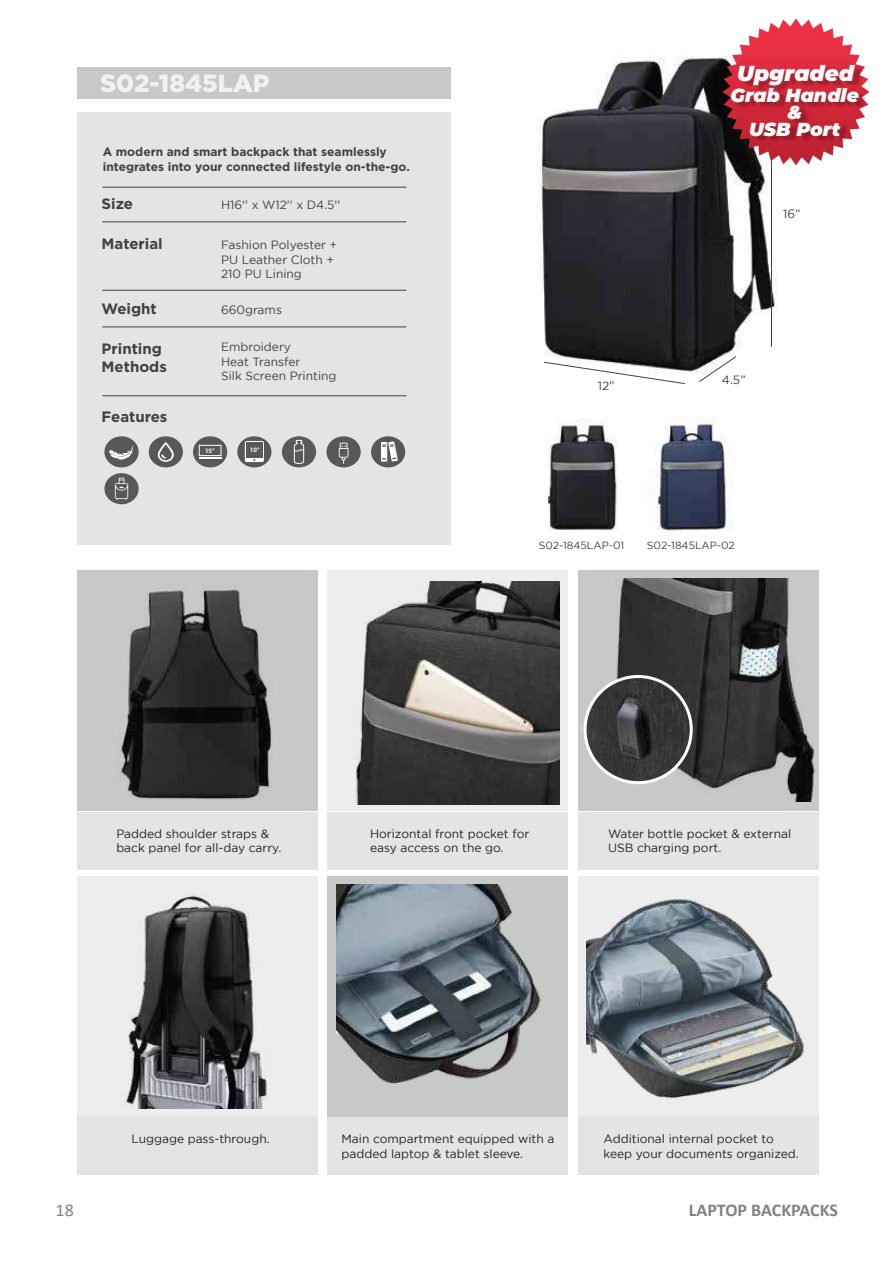
<style>
.page{position:relative;width:893px;height:1263px;background:#fff}
.page>*{position:absolute;margin:0;border:0;box-sizing:border-box;transform-origin:0 0}
.t1{font:900 24.9px "Gotham";color:#f1f1f2}
.t2{font:italic 900 21.6px "Montserrat";color:#fff}
.t3{font:italic 900 18.75px/17px "Montserrat";color:#fff;text-align:center}
.t4{font:700 18px "Calibri";letter-spacing:-.005em;color:#808285}
.t5{font:18px "Calibri";color:#808285}
.t6{font:700 15px/18px "Gotham";color:#414042}
.t7{font:12px/14.4px "Gotham";color:#231f20}
.t8{font:12px/14.4px "Gotham";color:#414042}
.t9{font:700 12px/14.4px "Gotham";color:#414042}
.t10{font:10.5px "Gotham";color:#414042}
.t11{font:700 condensed 6.15px "Roboto";color:#fff;scale:1.1 1}
</style>
<div class="page">
<div style="left:77px;top:570px;width:241px;height:241px;background:#c7c9c7"></div>
<div style="left:327px;top:570px;width:241px;height:241px;background:#eeeded"></div>
<div style="left:578px;top:570px;width:241px;height:241px;background:#c7c9c7"></div>
<div style="left:77px;top:812px;width:241px;height:57px;background:#e3e5e4"></div>
<div style="left:327px;top:812px;width:241px;height:57px;background:#e3e5e4"></div>
<div style="left:578px;top:812px;width:241px;height:57px;background:#e3e5e4"></div>
<div style="left:77px;top:876px;width:241px;height:241px;background:#eeeded"></div>
<div style="left:327px;top:876px;width:241px;height:241px;background:#c7c9c7"></div>
<div style="left:578px;top:876px;width:241px;height:241px;background:#eeeded"></div>
<div style="left:77px;top:1118px;width:241px;height:57px;background:#e3e5e4"></div>
<div style="left:327px;top:1118px;width:241px;height:57px;background:#e3e5e4"></div>
<div style="left:578px;top:1118px;width:241px;height:57px;background:#e3e5e4"></div>
<div style="left:77px;top:67px;width:373px;height:32px;background:#c7c9c7"></div>
<div style="left:77px;top:113px;width:373px;height:432px;background:#e3e5e4"></div>
<hr style="left:103px;top:187px;width:303px;height:1px;background:#414042">
<hr style="left:103px;top:221px;width:303px;height:1px;background:#414042">
<hr style="left:103px;top:290px;width:303px;height:1px;background:#414042">
<hr style="left:103px;top:327px;width:303px;height:1px;background:#414042">
<hr style="left:103px;top:395px;width:303px;height:1px;background:#414042">
<div style="left:282px;top:436px;width:34px;height:31px;background:#58595b;border-radius:50%"></div>
<svg style="left:294px;top:440px;width:11px;height:24px"></svg>
<div style="left:104px;top:436px;width:35px;height:31px;background:#58585b;border-radius:50%"></div>
<svg style="left:109px;top:446px;width:24px;height:14px"></svg>
<div style="left:149px;top:436px;width:34px;height:31px;background:#58585b;border-radius:50%"></div>
<svg style="left:157px;top:442px;width:17px;height:20px"></svg>
<svg style="left:193px;top:436px;width:34px;height:31px"></svg>
<div style="left:199px;top:445px;width:22px;height:11px;border:1px solid #fff"></div>
<svg style="left:199px;top:457px;width:22px;height:1px"></svg>
<div style="left:371px;top:436px;width:34px;height:31px;background:#58585b;border-radius:50%"></div>
<svg style="left:381px;top:441px;width:17px;height:21px"></svg>
<div style="left:237px;top:436px;width:34px;height:31px;background:#58585b;border-radius:50%"></div>
<svg style="left:245px;top:441px;width:19px;height:21px"></svg>
<div style="left:246px;top:442px;width:17px;height:15px;background:#58585b"></div>
<div style="left:104px;top:473px;width:35px;height:31px;background:#58585b;border-radius:50%"></div>
<svg style="left:115px;top:478px;width:13px;height:22px"></svg>
<div style="left:326px;top:436px;width:35px;height:31px;background:#58585b;border-radius:50%"></div>
<svg style="left:339px;top:443px;width:9px;height:21px"></svg>
<img style="left:537px;top:55px;width:260px;height:319px">
<svg style="left:543px;top:361px;width:142px;height:23px"></svg>
<svg style="left:699px;top:356px;width:38px;height:26px"></svg>
<hr style="left:771px;top:99px;width:1px;height:248px;background:#414042">
<img style="left:548px;top:419px;width:69px;height:112px">
<img style="left:655px;top:418px;width:78px;height:118px">
<img style="left:118px;top:586px;width:154px;height:214px">
<img style="left:356px;top:582px;width:203px;height:223px">
<img style="left:606px;top:579px;width:210px;height:223px">
<img style="left:585px;top:676px;width:106px;height:107px;border-radius:53px">
<div style="left:584px;top:675px;width:109px;height:109px;border:3px solid #fff;border-radius:50%"></div>
<img style="left:125px;top:894px;width:142px;height:214px">
<img style="left:336px;top:885px;width:205px;height:199px">
<img style="left:586px;top:899px;width:218px;height:200px">
<svg style="left:722px;top:18px;width:138px;height:147px"></svg>
<img style="left:732px;top:61px;width:137px;height:88px">
<h1 class="t1" style="left:100px;top:69px;width:171px">S02-1845LAP</h1>
<p class="t9" style="left:103px;top:145px;width:308px">A modern and smart backpack that seamlessly integrates into your connected lifestyle on-the-go.</p>
<p class="t6" style="left:102px;top:194px;width:33px">Size</p>
<p class="t8" style="left:221px;top:197px;width:121px">H16'' x W12'' x D4.5''</p>
<p class="t6" style="left:102px;top:235px;width:63px">Material</p>
<p class="t8" style="left:221px;top:238px;width:118px">Fashion Polyester +<br>PU Leather Cloth +<br>210 PU Lining</p>
<p class="t6" style="left:102px;top:299px;width:57px">Weight</p>
<p class="t8" style="left:221px;top:302px;width:62px">660grams</p>
<p class="t6" style="left:102px;top:339px;width:67px">Printing<br>Methods</p>
<p class="t8" style="left:221px;top:340px;width:117px">Embroidery<br>Heat Transfer<br>Silk Screen Printing</p>
<p class="t6" style="left:102px;top:407px;width:67px">Features</p>
<p class="t11" style="left:205px;top:446px;width:10px">15”</p>
<p class="t11" style="left:250px;top:445px;width:10px">10”</p>
<h2 class="t2" style="left:737px;top:58px;width:118px">Upgraded</h2>
<h3 class="t3" style="left:731px;top:86px;width:130px">Grab Handle &amp;<br>USB Port</h3>
<p class="t8" style="left:783px;top:207px;width:19px">16”</p>
<p class="t8" style="left:598px;top:378px;width:18px">12”</p>
<p class="t8" style="left:722px;top:372px;width:25px">4.5”</p>
<p class="t10" style="left:539px;top:539px;width:87px">S02-1845LAP-01</p>
<p class="t10" style="left:647px;top:539px;width:90px">S02-1845LAP-02</p>
<p class="t7" style="left:116px;top:826px;width:166px">Padded shoulder straps &amp; back panel for all-day carry.</p>
<p class="t7" style="left:370px;top:826px;width:161px">Horizontal front pocket for easy access on the go.</p>
<p class="t7" style="left:608px;top:826px;width:185px">Water bottle pocket &amp; external<br>USB charging port.</p>
<p class="t7" style="left:131px;top:1131px;width:140px">Luggage pass-through.</p>
<p class="t7" style="left:341px;top:1131px;width:214px">Main compartment equipped with a padded laptop &amp; tablet sleeve.</p>
<p class="t7" style="left:604px;top:1131px;width:197px">Additional internal pocket to keep your documents organized.</p>
<h3 class="t5" style="left:56px;top:1198px;width:20px">18</h3>
<h3 class="t4" style="left:689px;top:1197px;width:151px">LAPTOP BACKPACKS</h3>
</div>
